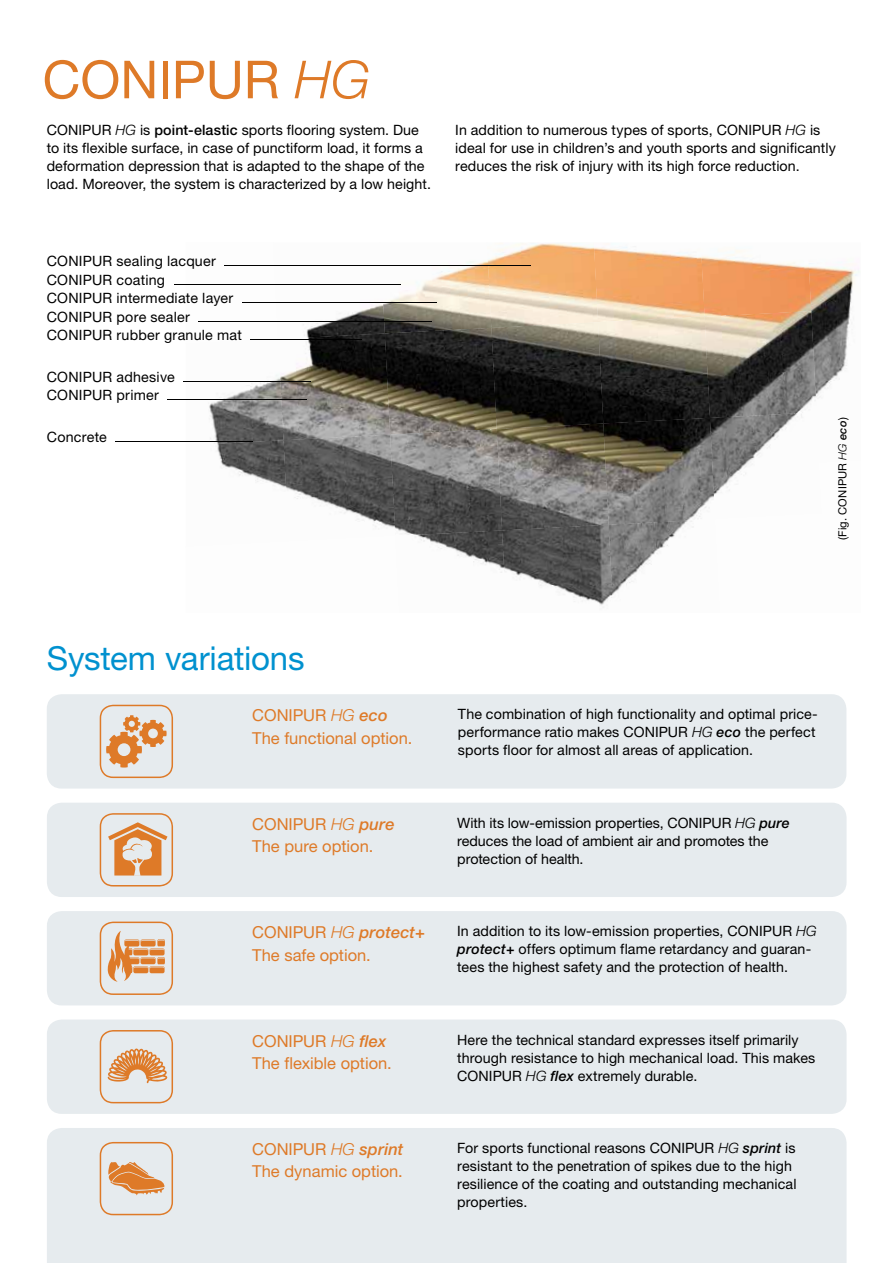
<style>
.page{position:relative;width:893px;height:1263px;background:#fff}
.page>*{position:absolute;margin:0;border:0;box-sizing:border-box;transform-origin:0 0}
.t1{font:52.5px "Helvetica Neue CE";color:#de7a28}
.t2{font:33px "Helvetica Neue CE";letter-spacing:-.01em;color:#0091cf}
.t3{font:16.5px/22.5px "Helvetica Neue CE";color:#de7a28}
.t4{font:14.25px/18px "Helvetica Neue CE";letter-spacing:.005em;color:#000}
.t5{font:11.25px "Helvetica Neue CE";letter-spacing:.015em;color:#000}
.s1{font-weight:300;font-style:italic}
.s2{font-weight:500}
.s3{font-weight:500;font-style:italic}
</style>
<div class="page">
<img style="left:303px;top:304px;width:77px;height:29px">
<img style="left:380px;top:261px;width:107px;height:72px">
<img style="left:487px;top:243px;width:107px;height:85px">
<img style="left:594px;top:243px;width:107px;height:79px">
<img style="left:701px;top:250px;width:106px;height:67px">
<img style="left:807px;top:263px;width:52px;height:135px">
<img style="left:186px;top:375px;width:92px;height:65px">
<img style="left:278px;top:333px;width:107px;height:107px">
<img style="left:385px;top:328px;width:106px;height:106px">
<img style="left:491px;top:322px;width:107px;height:107px">
<img style="left:598px;top:317px;width:106px;height:106px">
<img style="left:704px;top:311px;width:113px;height:107px">
<img style="left:186px;top:440px;width:97px;height:47px">
<img style="left:283px;top:434px;width:107px;height:93px">
<img style="left:390px;top:429px;width:107px;height:101px">
<img style="left:497px;top:423px;width:106px;height:107px">
<img style="left:603px;top:418px;width:107px;height:107px">
<img style="left:710px;top:412px;width:107px;height:88px">
<img style="left:398px;top:530px;width:104px;height:43px">
<img style="left:502px;top:525px;width:106px;height:83px">
<img style="left:608px;top:519px;width:102px;height:79px">
<hr style="left:167px;top:400px;width:140px;height:1px;background:#000">
<hr style="left:183px;top:382px;width:128px;height:1px;background:#000">
<hr style="left:250px;top:339px;width:112px;height:1px;background:#000">
<hr style="left:198px;top:321px;width:234px;height:1px;background:#000">
<hr style="left:242px;top:302px;width:195px;height:1px;background:#000">
<hr style="left:174px;top:284px;width:227px;height:1px;background:#000">
<hr style="left:224px;top:265px;width:307px;height:1px;background:#000">
<hr style="left:115px;top:442px;width:138px;height:1px;background:#000">
<div style="left:47px;top:694px;width:799px;height:94px;background:#e6ebee;border-radius:15px"></div>
<svg style="left:100px;top:705px;width:73px;height:73px"></svg>
<div style="left:47px;top:803px;width:799px;height:94px;background:#e6ebee;border-radius:15px"></div>
<svg style="left:100px;top:813px;width:73px;height:73px"></svg>
<div style="left:47px;top:1019px;width:799px;height:95px;background:#e6ebee;border-radius:15px"></div>
<svg style="left:100px;top:1030px;width:73px;height:73px"></svg>
<div style="left:47px;top:911px;width:799px;height:94px;background:#e6ebee;border-radius:15px"></div>
<svg style="left:100px;top:921px;width:73px;height:74px"></svg>
<div style="left:47px;top:1128px;width:799px;height:135px;background:#e6ebee"></div>
<svg style="left:100px;top:1142px;width:73px;height:73px;background:#e3cdb9"></svg>
<h1 class="t1" style="left:43px;top:48px;width:329px">CONIPUR <span class="s1">HG</span></h1>
<p class="t4" style="left:47px;top:121px;width:386px">CONIPUR <span class="s1">HG</span> is <span class="s2">point-elastic</span> sports flooring system. Due to its flexible surface, in case of punctiform load, it forms a deformation depression that is adapted to the shape of the load. Moreover, the system is characterized by a low height.</p>
<p class="t4" style="left:455px;top:121px;width:382px">In addition to numerous types of sports, CONIPUR <span class="s1">HG</span> is ideal for use in children’s and youth sports and significantly reduces the risk of injury with its high force reduction.</p>
<p class="t4" style="left:47px;top:252px;width:171px">CONIPUR sealing lacquer</p>
<p class="t4" style="left:47px;top:271px;width:120px">CONIPUR coating</p>
<p class="t4" style="left:47px;top:289px;width:188px">CONIPUR intermediate layer</p>
<p class="t4" style="left:47px;top:308px;width:145px">CONIPUR pore sealer</p>
<p class="t4" style="left:47px;top:326px;width:197px">CONIPUR rubber granule mat</p>
<p class="t4" style="left:47px;top:368px;width:129px">CONIPUR adhesive</p>
<p class="t4" style="left:47px;top:386px;width:114px">CONIPUR primer</p>
<p class="t4" style="left:47px;top:428px;width:62px">Concrete</p>
<p class="t5" style="left:836px;top:540px;width:124px;rotate:-90deg">(Fig. CONIPUR <span class="s1">HG</span> <span class="s3">eco</span>)</p>
<h2 class="t2" style="left:47px;top:638px;width:259px">System variations</h2>
<p class="t3" style="left:252px;top:704px;width:162px">CONIPUR <span class="s1">HG</span> <span class="s3">eco<br></span>The functional option.</p>
<p class="t4" style="left:458px;top:705px;width:361px">The combination of high functionality and optimal price&shy;performance ratio makes CONIPUR <span class="s1">HG</span> <span class="s3">eco</span> the perfect sports floor for almost all areas of application.</p>
<p class="t3" style="left:252px;top:813px;width:144px">CONIPUR <span class="s1">HG</span> <span class="s3">pure<br></span>The pure option.</p>
<p class="t4" style="left:457px;top:814px;width:334px">With its low-emission properties, CONIPUR <span class="s1">HG</span> <span class="s3">pure </span>reduces the load of ambient air and promotes the protection of health.</p>
<p class="t3" style="left:252px;top:921px;width:174px">CONIPUR <span class="s1">HG</span> <span class="s3">protect+<br></span>The safe option.</p>
<p class="t4" style="left:457px;top:922px;width:361px">In addition to its low-emission properties, CONIPUR <span class="s1">HG </span><span class="s3">protect+</span> offers optimum flame retardancy and guaran&shy;tees the highest safety and the protection of health.</p>
<p class="t3" style="left:252px;top:1029px;width:141px">CONIPUR <span class="s1">HG</span> <span class="s3">flex<br></span>The flexible option.</p>
<p class="t4" style="left:457px;top:1031px;width:360px">Here the technical standard expresses itself primarily through resistance to high mechanical load. This makes<br>CONIPUR <span class="s1">HG</span> <span class="s3">flex</span> extremely durable.</p>
<p class="t3" style="left:252px;top:1138px;width:153px">CONIPUR <span class="s1">HG</span> <span class="s3">sprint<br></span>The dynamic option.</p>
<p class="t4" style="left:457px;top:1139px;width:341px">For sports functional reasons CONIPUR <span class="s1">HG</span> <span class="s3">sprint</span> is resistant to the penetration of spikes due to the high resilience of the coating and outstanding mechanical properties.</p>
</div>
